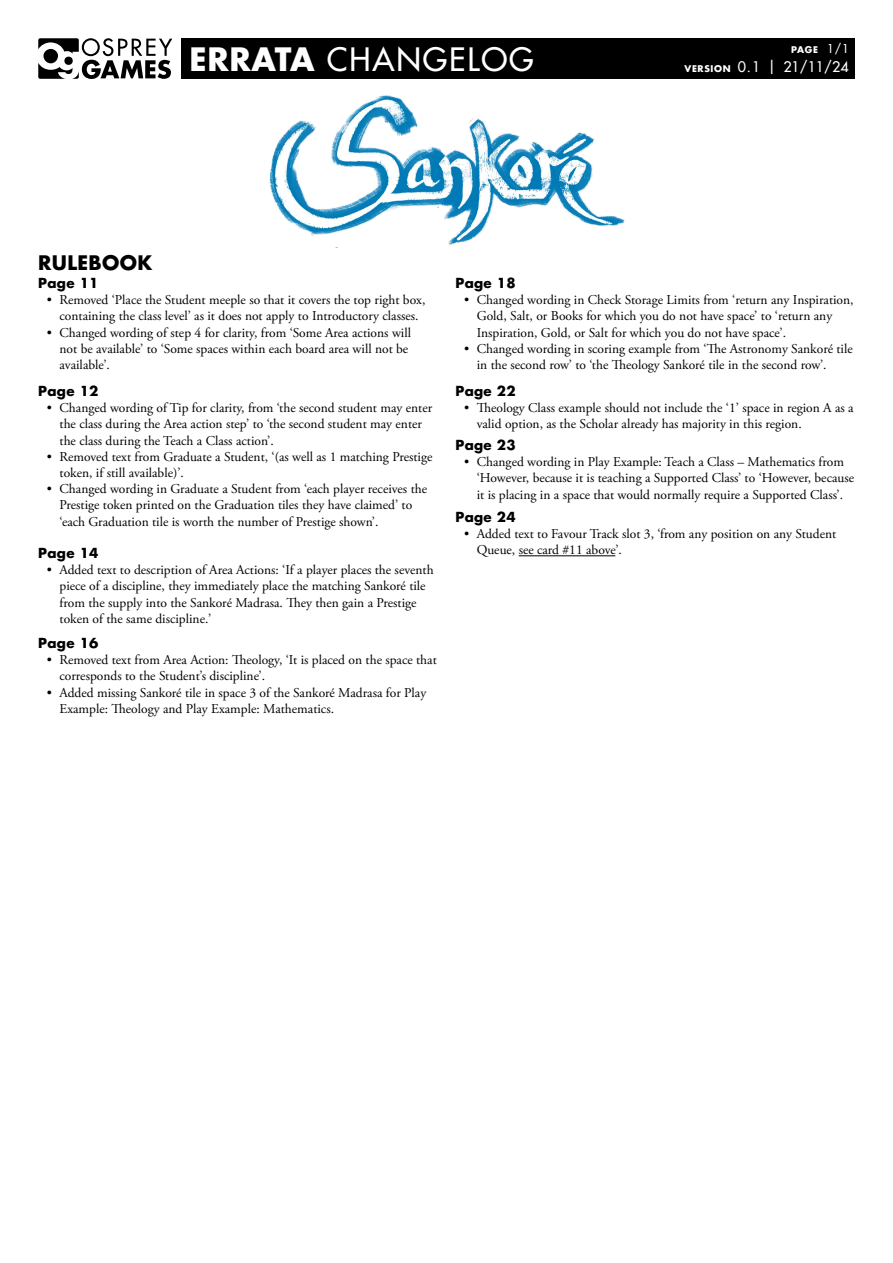
<style>
.page{position:relative;width:893px;height:1263px;background:#fff}
.page>*{position:absolute;margin:0;border:0;box-sizing:border-box;transform-origin:0 0}
.t1{font:500 31.35px "Futura Std";letter-spacing:.06em;color:#fff}
.t2{font:700 19.5px "Futura Std";letter-spacing:.02em;color:#000}
.t3{font:500 14.25px "Futura Std";color:#fff}
.t4{font:13.5px/16.2px "Adobe Garamond Pro";color:#000}
.t5{font:700 13.5px "Futura Std";letter-spacing:.02em;color:#000}
.t6{font:700 9px "Futura Std";color:#fff}
.s1{font-weight:700}
.s2{font-weight:500;font-size:11.85px}
.s3{font-weight:700;font-size:9px}
</style>
<div class="page">
<svg style="left:38px;top:38px;width:134px;height:41px"></svg>
<div style="left:181px;top:38px;width:674px;height:41px;background:#000"></div>
<hr style="left:519px;top:555px;width:96px;height:1px;background:#000">
<img style="left:269px;top:95px;width:356px;height:153px">
<h1 class="t1" style="left:190px;top:40px;width:346px"><span class="s1">ERRATA</span> CHANGELOG</h1>
<p class="t6" style="left:791px;top:44px;width:59px">PAGE <span class="s2">1/1</span></p>
<p class="t3" style="left:684px;top:58px;width:166px"><span class="s3">VERSION</span> 0.1 | 21/11/24</p>
<h2 class="t2" style="left:38px;top:250px;width:116px">RULEBOOK</h2>
<p class="t5" style="left:38px;top:274px;width:62px">Page 11</p>
<p class="t4" style="left:47px;top:292px;width:380px;text-align:center">• Removed ‘Place the Student meeple so that it covers the top right box, containing the class level’ as it does not apply to Introductory classes.</p>
<p class="t4" style="left:60px;top:325px;width:353px;text-indent:-13px">• Changed wording of step 4 for clarity, from ‘Some Area actions will not be available’ to ‘Some spaces within each board area will not be available’.</p>
<p class="t5" style="left:38px;top:382px;width:62px">Page 12</p>
<p class="t4" style="left:60px;top:400px;width:374px;text-indent:-13px">• Changed wording of Tip for clarity, from ‘the second student may enter the class during the Area action step’ to ‘the second student may enter the class during the Teach a Class action’.</p>
<p class="t4" style="left:60px;top:449px;width:374px;text-indent:-13px">• Removed text from Graduate a Student, ‘(as well as 1 matching Prestige token, if still available)’.</p>
<p class="t4" style="left:60px;top:481px;width:369px;text-indent:-13px">• Changed wording in Graduate a Student from ‘each player receives the<br>Prestige token printed on the Graduation tiles they have claimed’ to ‘each Graduation tile is worth the number of Prestige shown’.</p>
<p class="t5" style="left:38px;top:544px;width:62px">Page 14</p>
<p class="t4" style="left:60px;top:562px;width:376px;text-indent:-13px">• Added text to description of Area Actions: ‘If a player places the seventh piece of a discipline, they immediately place the matching Sankoré tile from the supply into the Sankoré Madrasa. They then gain a Prestige token of the same discipline.’</p>
<p class="t5" style="left:38px;top:634px;width:62px">Page 16</p>
<p class="t4" style="left:60px;top:652px;width:379px;text-indent:-13px">• Removed text from Area Action: Theology, ‘It is placed on the space that corresponds to the Student’s discipline’.</p>
<p class="t4" style="left:60px;top:685px;width:368px;text-indent:-13px">• Added missing Sankoré tile in space 3 of the Sankoré Madrasa for Play<br>Example: Theology and Play Example: Mathematics.</p>
<p class="t5" style="left:455px;top:274px;width:62px">Page 18</p>
<p class="t4" style="left:477px;top:292px;width:378px;text-indent:-13px">• Changed wording in Check Storage Limits from ‘return any Inspiration,<br>Gold, Salt, or Books for which you do not have space’ to ‘return any<br>Inspiration, Gold, or Salt for which you do not have space’.</p>
<p class="t4" style="left:477px;top:341px;width:377px;text-indent:-13px">• Changed wording in scoring example from ‘The Astronomy Sankoré tile in the second row’ to ‘the Theology Sankoré tile in the second row’.</p>
<p class="t5" style="left:455px;top:382px;width:62px">Page 22</p>
<p class="t4" style="left:477px;top:400px;width:378px;text-indent:-13px">• Theology Class example should not include the ‘1’ space in region A as a valid option, as the Scholar already has majority in this region.</p>
<p class="t5" style="left:455px;top:436px;width:62px">Page 23</p>
<p class="t4" style="left:477px;top:454px;width:379px;text-indent:-13px">• Changed wording in Play Example: Teach a Class – Mathematics from ‘However, because it is teaching a Supported Class’ to ‘However, because it is placing in a space that would normally require a Supported Class’.</p>
<p class="t5" style="left:455px;top:508px;width:62px">Page 24</p>
<p class="t4" style="left:477px;top:526px;width:361px;text-indent:-13px">• Added text to Favour Track slot 3, ‘from any position on any Student<br>Queue, see card #11 above’.</p>
</div>
